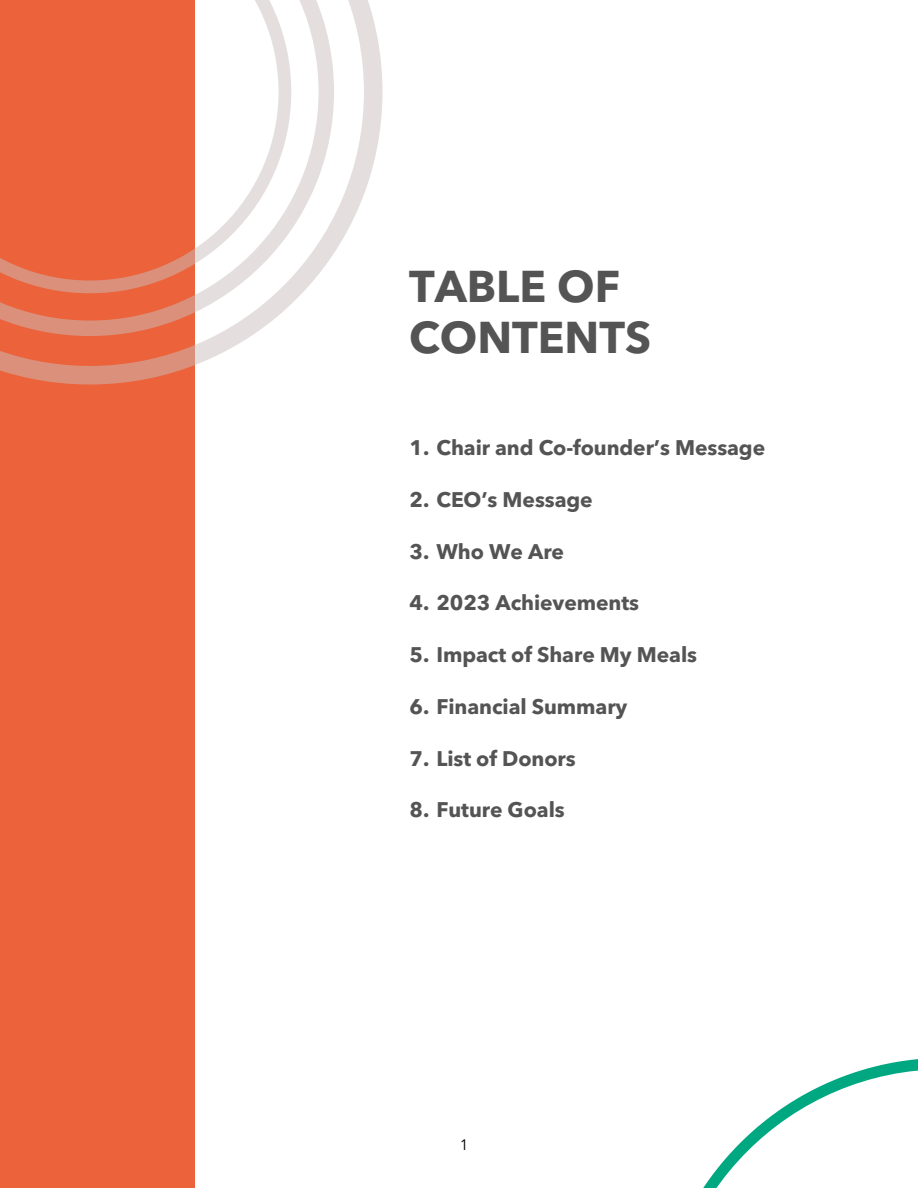
<style>
.page{position:relative;width:918px;height:1188px;background:#fff}
.page>*{position:absolute;margin:0;border:0;box-sizing:border-box;transform-origin:0 0}
.t1{font:700 44.1px/51.8px "Avenir Next LT Pro";color:#545454}
.t2{font:700 21px "Avenir Next LT Pro";letter-spacing:-.005em;color:#545454}
.t3{font:15px "Avenir Next LT Pro";color:#000}
</style>
<div class="page">
<div style="left:0;top:0;width:195px;height:1188px;background:#eb623b"></div>
<svg style="left:0;top:0;width:382px;height:384px"></svg>
<svg style="left:703px;top:1059px;width:215px;height:129px"></svg>
<h1 class="t1" style="left:409px;top:264px;width:244px">TABLE OF<br>CONTENTS</h1>
<p class="t2" style="left:410px;top:439px;width:357px">1. Chair and Co-founder’s Message</p>
<p class="t2" style="left:410px;top:491px;width:185px">2. CEO’s Message</p>
<p class="t2" style="left:410px;top:543px;width:156px">3. Who We Are</p>
<p class="t2" style="left:410px;top:595px;width:231px">4. 2023 Achievements</p>
<p class="t2" style="left:410px;top:646px;width:289px">5. Impact of Share My Meals</p>
<p class="t2" style="left:410px;top:698px;width:219px">6. Financial Summary</p>
<p class="t2" style="left:410px;top:750px;width:168px">7. List of Donors</p>
<p class="t2" style="left:410px;top:802px;width:157px">8. Future Goals</p>
<p class="t3" style="left:460px;top:1139px;width:10px">1</p>
</div>
